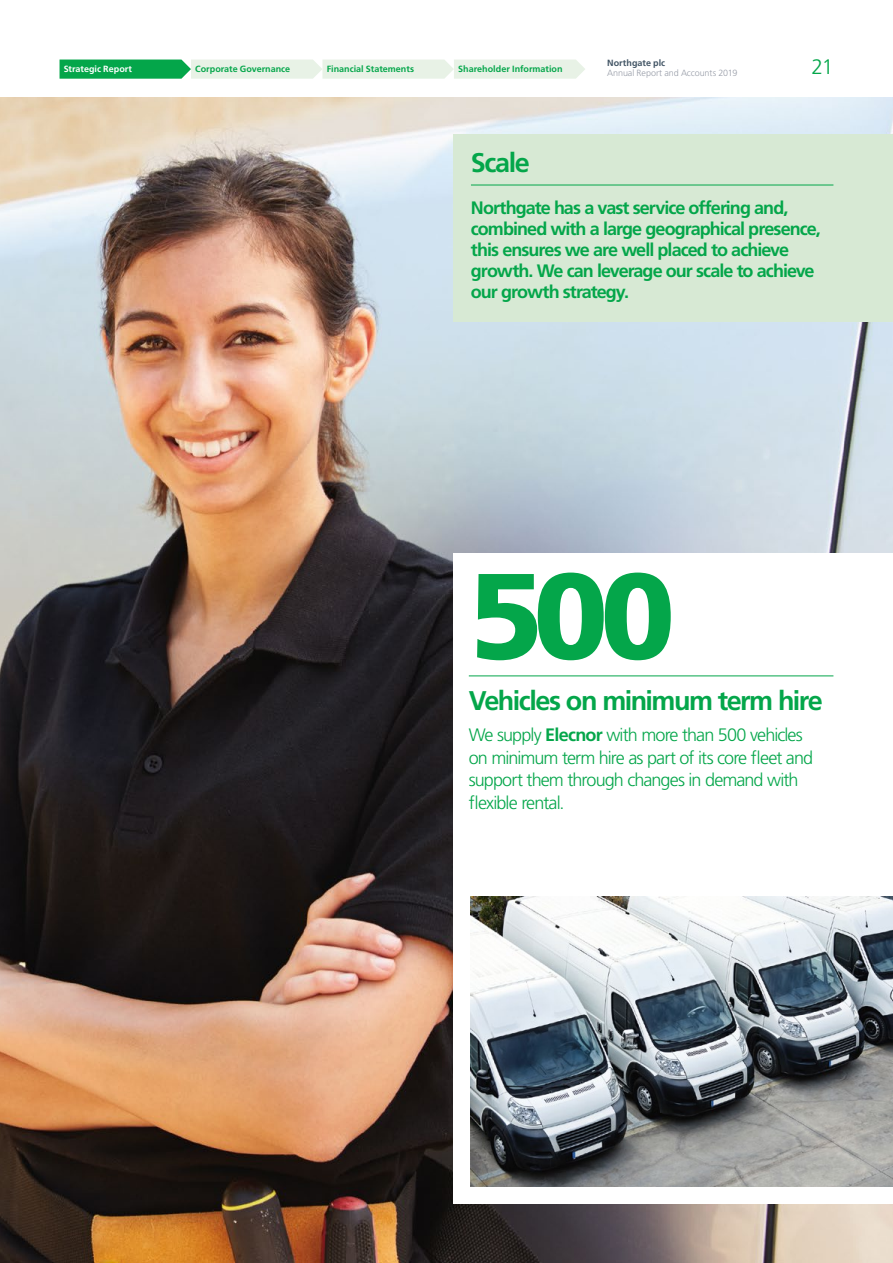
<style>
.page{position:relative;width:893px;height:1263px;background:#fff}
.page>*{position:absolute;margin:0;border:0;box-sizing:border-box;transform-origin:0 0}
.t1{font:900 121.5px "Frutiger LT Std";color:#04a64a}
.t2{font:700 27px "Frutiger LT Std";letter-spacing:-.055em;color:#04a64a}
.t3{font:300 21px "Frutiger LT Std";color:#04a64a}
.t4{font:700 18px/21px "Frutiger LT Std";letter-spacing:-.055em;color:#04a64a}
.t5{font:300 18px/22.5px "Frutiger LT Std";letter-spacing:-.05em;color:#04a64a}
.t6{font:700 9px "Frutiger LT Std";color:#04a64a}
.t7{font:300 9px "Frutiger LT Std";letter-spacing:-.005em;color:#989da8}
.t8{font:700 9px "Frutiger LT Std";color:#fff}
.t9{font:700 9px "Frutiger LT Std";letter-spacing:.005em;color:#415464}
.s1{font-weight:700}
</style>
<div class="page">
<img style="left:0;top:98px;width:893px;height:1165px">
<div style="left:454px;top:553px;width:439px;height:650px;background:#fff"></div>
<hr style="left:469px;top:676px;width:364px;height:1px;background:#04a64a">
<div style="left:454px;top:135px;width:439px;height:187px;background:#d7e9d4"></div>
<hr style="left:471px;top:185px;width:362px;height:1px;background:#04a64a">
<img style="left:471px;top:897px;width:422px;height:289px">
<svg style="left:60px;top:60px;width:525px;height:19px"></svg>
<p class="t8" style="left:64px;top:64px;width:70px">Strategic Report</p>
<p class="t6" style="left:195px;top:64px;width:97px">Corporate Governance</p>
<p class="t6" style="left:327px;top:64px;width:89px">Financial Statements</p>
<p class="t6" style="left:458px;top:64px;width:106px">Shareholder Information</p>
<p class="t9" style="left:607px;top:57px;width:60px">Northgate plc</p>
<p class="t7" style="left:607px;top:68px;width:132px">Annual Report and Accounts 2019</p>
<p class="t3" style="left:811px;top:55px;width:24px">21</p>
<h2 class="t2" style="left:471px;top:147px;width:60px">Scale</h2>
<p class="t4" style="left:471px;top:198px;width:351px">Northgate has a vast service offering and, combined with a large geographical presence, this ensures we are well placed to achieve growth. We can leverage our scale to achieve our growth strategy.</p>
<h1 class="t1" style="left:469px;top:543px;width:208px">500</h1>
<h2 class="t2" style="left:469px;top:685px;width:356px">Vehicles on minimum term hire</h2>
<p class="t5" style="left:469px;top:724px;width:346px">We supply <span class="s1">Elecnor</span> with more than 500 vehicles on minimum term hire as part of its core fleet and support them through changes in demand with flexible rental.</p>
</div>
